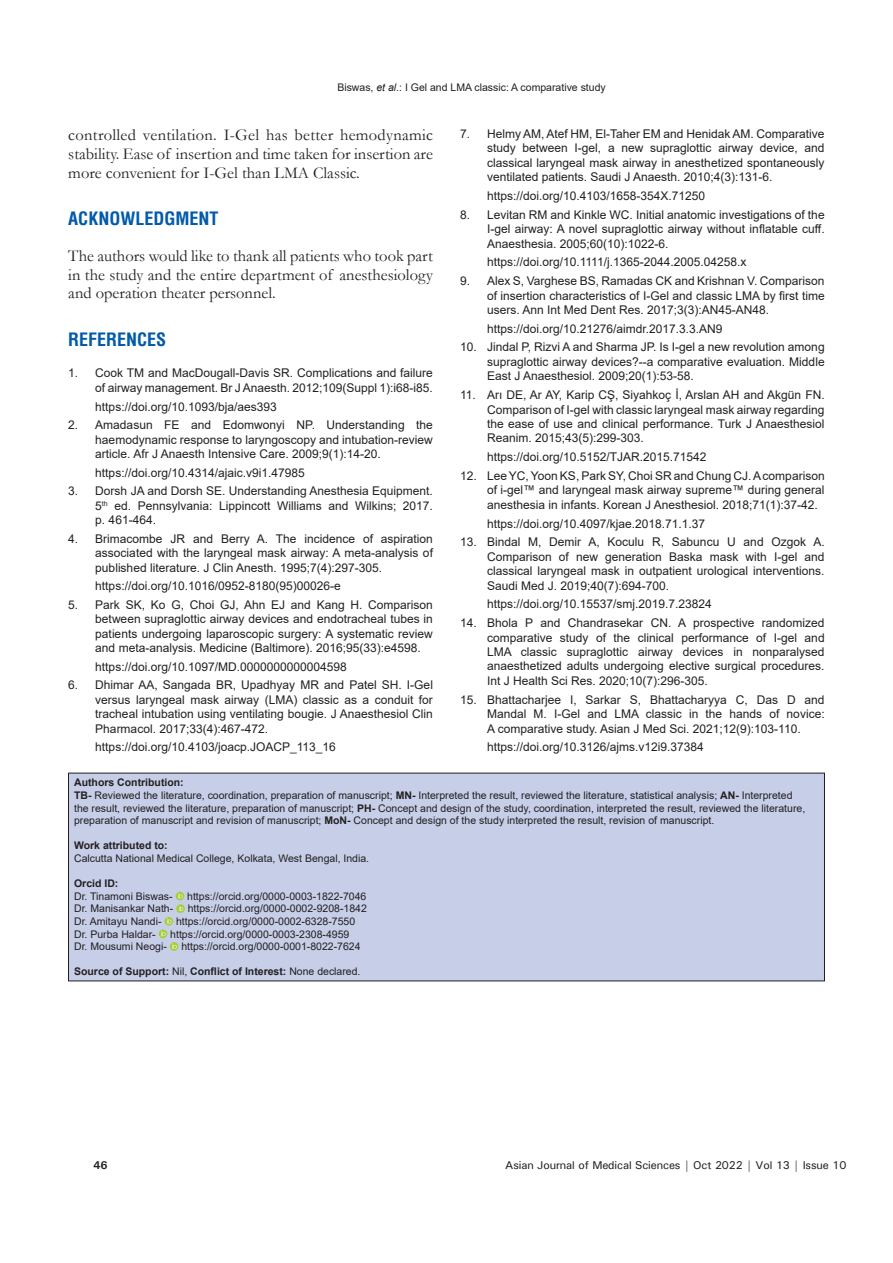
<style>
.page{position:relative;width:893px;height:1263px;background:#fff}
.page>*{position:absolute;margin:0;border:0;box-sizing:border-box;transform-origin:0 0}
.t1{font:700 condensed 18px "Helvetica";color:#015aaa}
.TX{font:16.5px/18.8px "Garamond";color:#231f20;text-align:justify}
.REF{font:12px/14.4px "Arial";color:#231f20;text-align:justify}
.t2{font:500 11.25px "Univers";letter-spacing:-.01em;color:#231f20}
.t3{font:700 11.25px "Univers";color:#231f20}
.SRC{font:10.5px/12.6px "Arial";color:#231f20}
.SRC-2{font:700 10.5px "Arial";color:#231f20}
.s1{font-style:italic}
.s2{font-weight:700}
.s3{font-weight:400}
</style>
<div class="page">
<div style="left:68px;top:773px;width:756px;height:208px;background:#c7cee8"></div>
<svg style="left:176px;top:892px;width:8px;height:8px"></svg>
<svg style="left:178px;top:893px;width:5px;height:5px"></svg>
<svg style="left:176px;top:904px;width:9px;height:9px"></svg>
<svg style="left:179px;top:906px;width:4px;height:5px"></svg>
<svg style="left:165px;top:917px;width:8px;height:8px"></svg>
<svg style="left:167px;top:918px;width:5px;height:5px"></svg>
<svg style="left:159px;top:929px;width:8px;height:9px"></svg>
<svg style="left:161px;top:931px;width:5px;height:5px"></svg>
<svg style="left:170px;top:942px;width:8px;height:9px"></svg>
<svg style="left:172px;top:943px;width:5px;height:6px"></svg>
<p class="SRC" style="left:337px;top:81px;width:270px">Biswas, <span class="s1">et al</span>.: I Gel and LMA classic: A comparative study</p>
<p class="TX" style="left:68px;top:125px;width:366px">controlled ventilation. I-Gel has better hemodynamic stability. Ease of insertion and time taken for insertion are more convenient for I-Gel than LMA Classic.</p>
<h1 class="t1" style="left:68px;top:206px;width:152px">ACKNOWLEDGMENT</h1>
<p class="TX" style="left:68px;top:246px;width:366px">The authors would like to thank all patients who took part in the study and the entire department of anesthesiology and operation theater personnel.</p>
<h1 class="t1" style="left:68px;top:327px;width:100px">REFERENCES</h1>
<p class="REF" style="left:68px;top:366px;width:366px;text-align:right">1. Cook TM and MacDougall-Davis SR. Complications and failure of airway management. Br J Anaesth. 2012;109(Suppl 1):i68-i85.</p>
<p class="REF" style="left:95px;top:399px;width:183px">https://doi.org/10.1093/bja/aes393</p>
<p class="REF" style="left:95px;top:418px;width:339px;text-indent:-27px">2. Amadasun FE and Edomwonyi NP. Understanding the haemodynamic response to laryngoscopy and intubation-review article. Afr J Anaesth Intensive Care. 2009;9(1):14-20.</p>
<p class="REF" style="left:95px;top:465px;width:211px">https://doi.org/10.4314/ajaic.v9i1.47985</p>
<p class="REF" style="left:95px;top:484px;width:339px;text-indent:-27px">3. Dorsh JA and Dorsh SE. Understanding Anesthesia Equipment.<br>5<sup>th</sup> ed. Pennsylvania: Lippincott Williams and Wilkins; 2017. p. 461-464.</p>
<p class="REF" style="left:95px;top:531px;width:339px;text-indent:-27px">4. Brimacombe JR and Berry A. The incidence of aspiration associated with the laryngeal mask airway: A meta-analysis of published literature. J Clin Anesth. 1995;7(4):297-305.</p>
<p class="REF" style="left:95px;top:579px;width:247px">https://doi.org/10.1016/0952-8180(95)00026-e</p>
<p class="REF" style="left:95px;top:597px;width:339px;text-indent:-27px">5. Park SK, Ko G, Choi GJ, Ahn EJ and Kang H. Comparison between supraglottic airway devices and endotracheal tubes in patients undergoing laparoscopic surgery: A systematic review and meta-analysis. Medicine (Baltimore). 2016;95(33):e4598.</p>
<p class="REF" style="left:95px;top:659px;width:253px">https://doi.org/10.1097/MD.0000000000004598</p>
<p class="REF" style="left:95px;top:678px;width:339px;text-indent:-27px">6. Dhimar AA, Sangada BR, Upadhyay MR and Patel SH. I-Gel versus laryngeal mask airway (LMA) classic as a conduit for tracheal intubation using ventilating bougie. J Anaesthesiol Clin Pharmacol. 2017;33(4):467-472.</p>
<p class="REF" style="left:95px;top:740px;width:242px">https://doi.org/10.4103/joacp.JOACP_113_16</p>
<p class="REF" style="left:487px;top:127px;width:339px;text-indent:-27px">7. Helmy AM, Atef HM, El-Taher EM and Henidak AM. Comparative study between I-gel, a new supraglottic airway device, and classical laryngeal mask airway in anesthetized spontaneously ventilated patients. Saudi J Anaesth. 2010;4(3):131-6.</p>
<p class="REF" style="left:487px;top:189px;width:220px">https://doi.org/10.4103/1658-354X.71250</p>
<p class="REF" style="left:487px;top:207px;width:339px;text-indent:-27px">8. Levitan RM and Kinkle WC. Initial anatomic investigations of the I-gel airway: A novel supraglottic airway without inflatable cuff.<br>Anaesthesia. 2005;60(10):1022-6.</p>
<p class="REF" style="left:487px;top:255px;width:261px">https://doi.org/10.1111/j.1365-2044.2005.04258.x</p>
<p class="REF" style="left:487px;top:274px;width:339px;text-indent:-27px">9. Alex S, Varghese BS, Ramadas CK and Krishnan V. Comparison of insertion characteristics of I-Gel and classic LMA by first time users. Ann Int Med Dent Res. 2017;3(3):AN45-AN48.</p>
<p class="REF" style="left:487px;top:321px;width:237px">https://doi.org/10.21276/aimdr.2017.3.3.AN9</p>
<p class="REF" style="left:487px;top:340px;width:339px;text-indent:-27px">10. Jindal P, Rizvi A and Sharma JP. Is I-gel a new revolution among supraglottic airway devices?--a comparative evaluation. Middle East J Anaesthesiol. 2009;20(1):53-58.</p>
<p class="REF" style="left:487px;top:388px;width:339px;text-indent:-27px">11. Arı DE, Ar AY, Karip CŞ, Siyahkoç İ, Arslan AH and Akgün FN.<br>Comparison of I-gel with classic laryngeal mask airway regarding the ease of use and clinical performance. Turk J Anaesthesiol Reanim. 2015;43(5):299-303.</p>
<p class="REF" style="left:487px;top:450px;width:221px">https://doi.org/10.5152/TJAR.2015.71542</p>
<p class="REF" style="left:487px;top:468px;width:339px;text-indent:-27px">12. Lee YC, Yoon KS, Park SY, Choi SR and Chung CJ. Acomparison of i-gel™ and laryngeal mask airway supreme™ during general anesthesia in infants. Korean J Anesthesiol. 2018;71(1):37-42.</p>
<p class="REF" style="left:487px;top:516px;width:220px">https://doi.org/10.4097/kjae.2018.71.1.37</p>
<p class="REF" style="left:487px;top:535px;width:339px;text-indent:-27px">13. Bindal M, Demir A, Koculu R, Sabuncu U and Ozgok A.<br>Comparison of new generation Baska mask with I-gel and classical laryngeal mask in outpatient urological interventions.<br>Saudi Med J. 2019;40(7):694-700.</p>
<p class="REF" style="left:487px;top:597px;width:226px">https://doi.org/10.15537/smj.2019.7.23824</p>
<p class="REF" style="left:487px;top:615px;width:339px;text-indent:-27px">14. Bhola P and Chandrasekar CN. A prospective randomized comparative study of the clinical performance of I-gel and LMA classic supraglottic airway devices in nonparalysed anaesthetized adults undergoing elective surgical procedures.<br>Int J Health Sci Res. 2020;10(7):296-305.</p>
<p class="REF" style="left:487px;top:692px;width:339px;text-indent:-27px">15. Bhattacharjee I, Sarkar S, Bhattacharyya C, Das D and Mandal M. I-Gel and LMA classic in the hands of novice:<br>A comparative study. Asian J Med Sci. 2021;12(9):103-110.</p>
<p class="REF" style="left:487px;top:740px;width:218px">https://doi.org/10.3126/ajms.v12i9.37384</p>
<p class="SRC-2" style="left:74px;top:775px;width:111px">Authors Contribution:</p>
<p class="SRC" style="left:74px;top:789px;width:733px"><span class="s2">TB-</span> Reviewed the literature, coordination, preparation of manuscript; <span class="s2">MN-</span> Interpreted the result, reviewed the literature, statistical analysis; <span class="s2">AN-</span> Interpreted the result, reviewed the literature, preparation of manuscript; <span class="s2">PH-</span> Concept and design of the study, coordination, interpreted the result, reviewed the literature, preparation of manuscript and revision of manuscript; <span class="s2">MoN-</span> Concept and design of the study interpreted the result, revision of manuscript.</p>
<p class="SRC-2" style="left:74px;top:838px;width:95px">Work attributed to:</p>
<p class="SRC" style="left:74px;top:852px;width:297px">Calcutta National Medical College, Kolkata, West Bengal, India.</p>
<p class="SRC-2" style="left:74px;top:876px;width:46px">Orcid ID:</p>
<p class="SRC" style="left:74px;top:890px;width:100px">Dr. Tinamoni Biswas-</p>
<p class="SRC" style="left:187px;top:890px;width:181px">https://orcid.org/0000-0003-1822-7046</p>
<p class="SRC" style="left:74px;top:902px;width:101px">Dr. Manisankar Nath-</p>
<p class="SRC" style="left:188px;top:902px;width:181px">https://orcid.org/0000-0002-9208-1842</p>
<p class="SRC" style="left:74px;top:915px;width:89px">Dr. Amitayu Nandi-</p>
<p class="SRC" style="left:176px;top:915px;width:181px">https://orcid.org/0000-0002-6328-7550</p>
<p class="SRC" style="left:74px;top:927px;width:83px">Dr. Purba Haldar-</p>
<p class="SRC" style="left:170px;top:927px;width:181px">https://orcid.org/0000-0003-2308-4959</p>
<p class="SRC" style="left:74px;top:940px;width:94px">Dr. Mousumi Neogi-</p>
<p class="SRC" style="left:181px;top:940px;width:181px">https://orcid.org/0000-0001-8022-7624</p>
<p class="SRC-2" style="left:74px;top:964px;width:288px">Source of Support: <span class="s3">Nil,</span> Conflict of Interest: <span class="s3">None declared.</span></p>
<p class="t3" style="left:93px;top:1158px;width:16px">46</p>
<p class="t2" style="left:505px;top:1157px;width:343px">Asian Journal of Medical Sciences | Oct 2022 | Vol 13 | Issue 10</p>
</div>
